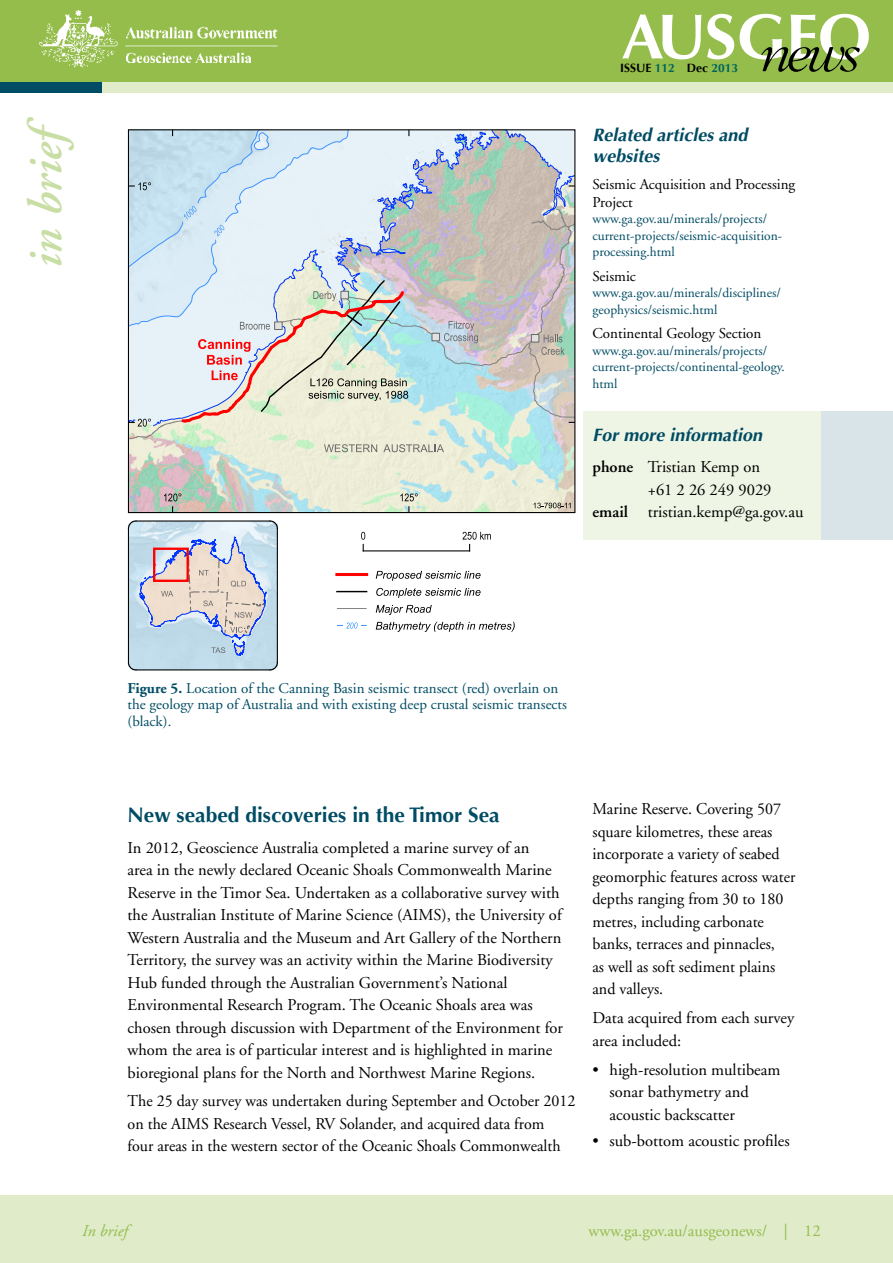
<style>
.page{position:relative;width:893px;height:1263px;background:#fff}
.page>*{position:absolute;margin:0;border:0;box-sizing:border-box;transform-origin:0 0}
.t1{font:italic 600 48px "Adobe Garamond";color:#c9dea5}
.H2_inbrief_product_e{font:700 21px "Optima";color:#004c64}
.t2{font:italic 700 18px/21.6px "Optima";color:#004c64}
.P_body_first_para{font:16.5px/22.5px "Adobe Garamond";color:#000}
.P_body{font:16.5px/22.5px "Adobe Garamond";color:#000}
.P_information{font:16.5px/22.5px "Adobe Garamond";color:#000}
.t3{font:16.5px "Adobe Garamond";color:#94bd4b}
.t4{font:italic 16.5px "Adobe Garamond";color:#94bd4b}
.P_caption{font:15px/16.5px "Adobe Garamond";color:#004c64}
.P_references_related{font:15px/18px "Adobe Garamond";color:#000}
.P_links{font:13.5px/16.5px "Adobe Garamond";color:#004c64}
.t5{font:700 12px "Optima";color:#94bd4b}
.s1{color:#000}
.s2{color:#00655c}
.s3{font-weight:600}
.s4{font-weight:700}
</style>
<div class="page">
<div style="left:0;top:13px;width:893px;height:80px;background:#dfebc9"></div>
<div style="left:0;top:11px;width:102px;height:82px;background:#004c64"></div>
<div style="left:0;top:0;width:893px;height:82px;background:#94bd4b"></div>
<div style="left:0;top:1195px;width:893px;height:68px;background:#dfebc9"></div>
<svg style="left:622px;top:14px;width:79px;height:45px"></svg>
<svg style="left:707px;top:14px;width:27px;height:45px"></svg>
<svg style="left:740px;top:14px;width:129px;height:58px"></svg>
<img style="left:39px;top:10px;width:239px;height:58px">
<div style="left:584px;top:411px;width:309px;height:128px;background:#eff5e4"></div>
<div style="left:821px;top:411px;width:72px;height:128px;background:#d9e4e8"></div>
<svg style="left:127px;top:129px;width:449px;height:385px;background:#ccd3c6"></svg>
<svg style="left:400px;top:493px;width:18px;height:20px"></svg>
<svg style="left:164px;top:493px;width:17px;height:20px"></svg>
<svg style="left:128px;top:130px;width:447px;height:341px;background:#cfd9d8"></svg>
<svg style="left:533px;top:503px;width:38px;height:5px"></svg>
<img style="left:129px;top:522px;width:148px;height:14px">
<hr style="left:128px;top:528px;width:1px;height:134px;background:#000">
<svg style="left:127px;top:520px;width:10px;height:9px"></svg>
<hr style="left:136px;top:520px;width:134px;height:2px;background:#000">
<svg style="left:269px;top:520px;width:9px;height:9px"></svg>
<hr style="left:277px;top:528px;width:1px;height:134px;background:#000">
<svg style="left:127px;top:536px;width:151px;height:135px;background:#c6cdd8"></svg>
<hr style="left:363px;top:550px;width:107px;height:1px;background:#000">
<svg style="left:361px;top:532px;width:4px;height:19px"></svg>
<svg style="left:462px;top:532px;width:29px;height:19px"></svg>
<svg style="left:376px;top:605px;width:56px;height:10px"></svg>
<hr style="left:337px;top:608px;width:30px;height:1px;background:#828282">
<hr style="left:337px;top:573px;width:30px;height:3px;background:#f00">
<svg style="left:376px;top:571px;width:105px;height:10px"></svg>
<svg style="left:376px;top:588px;width:105px;height:10px"></svg>
<hr style="left:337px;top:591px;width:30px;height:1px;background:#000">
<svg style="left:376px;top:622px;width:139px;height:10px"></svg>
<hr style="left:337px;top:625px;width:30px;height:1px;background:#3a91ff">
<div style="left:343px;top:621px;width:17px;height:9px;background:#fff"></div>
<svg style="left:346px;top:622px;width:12px;height:7px"></svg>
<h1 class="t1" style="left:20px;top:268px;width:159px;rotate:-90deg">in brief</h1>
<p class="t5" style="left:532px;top:61px;width:208px">AUSGEO NEWS <span class="s1">ISSUE</span> <span class="s2">112</span> <span class="s1">Dec</span> <span class="s2">2013</span></p>
<h4 class="t2" style="left:592px;top:124px;width:157px">Related articles and websites</h4>
<p class="P_references_related" style="left:592px;top:175px;width:204px">Seismic Acquisition and Processing<br>Project</p>
<p class="P_links" style="left:592px;top:211px;width:191px">www.ga.gov.au/minerals/projects/ current-projects/seismic-acquisition&shy;processing.html</p>
<p class="P_references_related" style="left:592px;top:267px;width:45px">Seismic</p>
<p class="P_links" style="left:592px;top:285px;width:190px">www.ga.gov.au/minerals/disciplines/ geophysics/seismic.html</p>
<p class="P_references_related" style="left:592px;top:325px;width:170px">Continental Geology Section</p>
<p class="P_links" style="left:592px;top:342px;width:194px">www.ga.gov.au/minerals/projects/ current-projects/continental-geology. html</p>
<h4 class="t2" style="left:592px;top:424px;width:171px">For more information</h4>
<p class="P_information" style="left:648px;top:456px;width:125px;text-indent:-55px"><span class="s3">phone</span> Tristian Kemp on +61 2 26 249 9029</p>
<p class="P_information" style="left:592px;top:501px;width:213px"><span class="s3">email</span> tristian.kemp@ga.gov.au</p>
<p class="P_caption" style="left:128px;top:680px;width:441px"><span class="s4">Figure 5.</span> Location of the Canning Basin seismic transect (red) overlain on the geology map of Australia and with existing deep crustal seismic transects (black).</p>
<p class="H2_inbrief_product_e" style="left:128px;top:802px;width:374px">New seabed discoveries in the Timor Sea</p>
<p class="P_body_first_para" style="left:128px;top:836px;width:437px">In 2012, Geoscience Australia completed a marine survey of an<br>area in the newly declared Oceanic Shoals Commonwealth Marine Reserve in the Timor Sea. Undertaken as a collaborative survey with the Australian Institute of Marine Science (AIMS), the University of Western Australia and the Museum and Art Gallery of the Northern Territory, the survey was an activity within the Marine Biodiversity Hub funded through the Australian Government’s National Environmental Research Program. The Oceanic Shoals area was chosen through discussion with Department of the Environment for whom the area is of particular interest and is highlighted in marine bioregional plans for the North and Northwest Marine Regions.</p>
<p class="P_body" style="left:128px;top:1090px;width:449px">The 25 day survey was undertaken during September and October 2012 on the AIMS Research Vessel, RV Solander, and acquired data from<br>four areas in the western sector of the Oceanic Shoals Commonwealth</p>
<p class="P_body" style="left:592px;top:798px;width:204px">Marine Reserve. Covering 507 square kilometres, these areas incorporate a variety of seabed geomorphic features across water depths ranging from 30 to 180 metres, including carbonate banks, terraces and pinnacles,<br>as well as soft sediment plains and valleys.</p>
<p class="P_body" style="left:592px;top:1007px;width:203px">Data acquired from each survey area included:</p>
<p class="P_body_first_para" style="left:609px;top:1058px;width:172px;text-indent:-17px">• high-resolution multibeam sonar bathymetry and acoustic backscatter</p>
<p class="P_body_first_para" style="left:592px;top:1130px;width:199px">• sub-bottom acoustic profiles</p>
<p class="t4" style="left:82px;top:1222px;width:47px">In brief</p>
<p class="t3" style="left:589px;top:1222px;width:234px">www.ga.gov.au/ausgeonews/ | 12</p>
</div>
